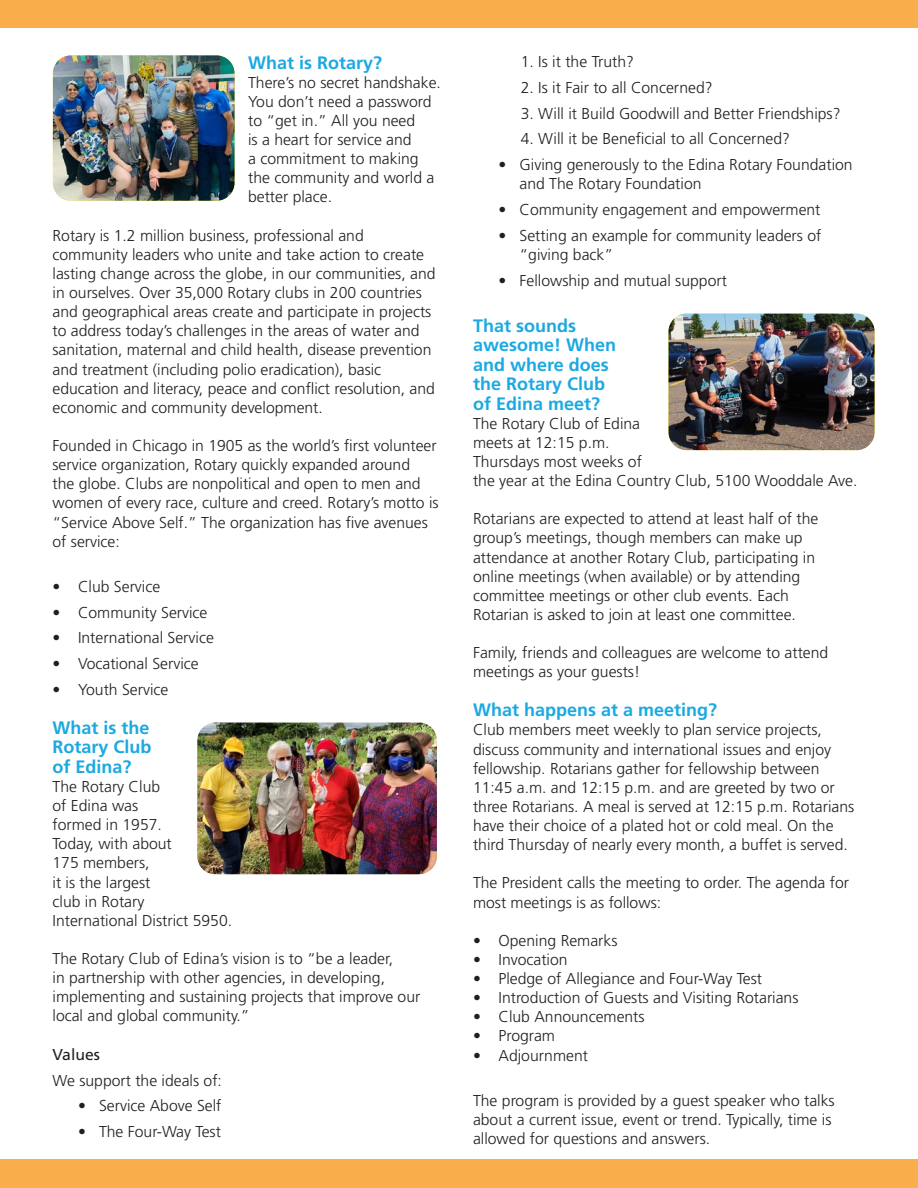
<style>
.page{position:relative;width:918px;height:1188px;background:#fff}
.page>*{position:absolute;margin:0;border:0;box-sizing:border-box;transform-origin:0 0}
.t1{font:700 18px/19.5px "Frutiger LT Std";color:#1ca9e1;text-align:justify}
.t2{font:300 15.75px/19.2px "Frutiger LT Std";color:#231f20}
.t3{font:15.75px "Frutiger LT Std";color:#231f20}
</style>
<div class="page">
<div style="left:0;top:0;width:918px;height:28px;background:#faad4b"></div>
<img style="left:669px;top:314px;width:206px;height:136px">
<img style="left:53px;top:55px;width:182px;height:146px">
<img style="left:197px;top:723px;width:240px;height:151px">
<div style="left:0;top:1160px;width:918px;height:28px;background:#faad4b"></div>
<p class="t1" style="left:248px;top:53px;width:136px">What is Rotary?</p>
<p class="t2" style="left:248px;top:73px;width:194px">There’s no secret handshake.<br>You don’t need a password to “get in.” All you need<br>is a heart for service and<br>a commitment to making the community and world a better place.</p>
<p class="t2" style="left:53px;top:226px;width:385px">Rotary is 1.2 million business, professional and community leaders who unite and take action to create lasting change across the globe, in our communities, and in ourselves. Over 35,000 Rotary clubs in 200 countries and geographical areas create and participate in projects to address today’s challenges in the areas of water and sanitation, maternal and child health, disease prevention and treatment (including polio eradication), basic education and literacy, peace and conflict resolution, and economic and community development.</p>
<p class="t2" style="left:53px;top:436px;width:388px">Founded in Chicago in 1905 as the world’s first volunteer service organization, Rotary quickly expanded around<br>the globe. Clubs are nonpolitical and open to men and women of every race, culture and creed. Rotary’s motto is “Service Above Self.” The organization has five avenues of service:</p>
<p class="t2" style="left:53px;top:577px;width:109px">• Club Service</p>
<p class="t2" style="left:53px;top:603px;width:156px">• Community Service</p>
<p class="t2" style="left:53px;top:629px;width:163px">• International Service</p>
<p class="t2" style="left:53px;top:654px;width:148px">• Vocational Service</p>
<p class="t2" style="left:53px;top:680px;width:117px">• Youth Service</p>
<p class="t1" style="left:53px;top:718px;width:101px">What is the Rotary Club of Edina?</p>
<p class="t2" style="left:53px;top:777px;width:181px">The Rotary Club<br>of Edina was<br>formed in 1957.<br>Today, with about<br>175 members,<br>it is the largest<br>club in Rotary<br>International District 5950.</p>
<p class="t2" style="left:53px;top:949px;width:369px">The Rotary Club of Edina’s vision is to “be a leader,<br>in partnership with other agencies, in developing, implementing and sustaining projects that improve our local and global community.”</p>
<p class="t3" style="left:53px;top:1045px;width:49px">Values</p>
<p class="t2" style="left:53px;top:1071px;width:171px">We support the ideals of:</p>
<p class="t2" style="left:78px;top:1097px;width:145px">• Service Above Self</p>
<p class="t2" style="left:78px;top:1122px;width:144px">• The Four-Way Test</p>
<p class="t2" style="left:521px;top:52px;width:115px">1. Is it the Truth?</p>
<p class="t2" style="left:521px;top:78px;width:193px">2. Is it Fair to all Concerned?</p>
<p class="t2" style="left:521px;top:104px;width:321px">3. Will it Build Goodwill and Better Friendships?</p>
<p class="t2" style="left:521px;top:130px;width:271px">4. Will it be Beneficial to all Concerned?</p>
<p class="t2" style="left:520px;top:156px;width:335px;text-indent:-21px">• Giving generously to the Edina Rotary Foundation and The Rotary Foundation</p>
<p class="t2" style="left:499px;top:201px;width:324px">• Community engagement and empowerment</p>
<p class="t2" style="left:520px;top:226px;width:303px;text-indent:-21px">• Setting an example for community leaders of “giving back”</p>
<p class="t2" style="left:499px;top:271px;width:230px">• Fellowship and mutual support</p>
<p class="t1" style="left:473px;top:316px;width:145px;text-align:left">That sounds awesome! When and where does the Rotary Club of Edina meet?</p>
<p class="t2" style="left:473px;top:414px;width:386px">The Rotary Club of Edina<br>meets at 12:15 p.m.<br>Thursdays most weeks of<br>the year at the Edina Country Club, 5100 Wooddale Ave.</p>
<p class="t2" style="left:473px;top:510px;width:347px">Rotarians are expected to attend at least half of the group’s meetings, though members can make up attendance at another Rotary Club, participating in online meetings (when available) or by attending committee meetings or other club events. Each Rotarian is asked to join at least one committee.</p>
<p class="t2" style="left:473px;top:643px;width:357px">Family, friends and colleagues are welcome to attend meetings as your guests!</p>
<p class="t1" style="left:473px;top:700px;width:246px">What happens at a meeting?</p>
<p class="t2" style="left:473px;top:721px;width:383px">Club members meet weekly to plan service projects, discuss community and international issues and enjoy fellowship. Rotarians gather for fellowship between 11:45 a.m. and 12:15 p.m. and are greeted by two or three Rotarians. A meal is served at 12:15 p.m. Rotarians have their choice of a plated hot or cold meal. On the third Thursday of nearly every month, a buffet is served.</p>
<p class="t2" style="left:473px;top:874px;width:378px">The President calls the meeting to order. The agenda for most meetings is as follows:</p>
<p class="t2" style="left:473px;top:931px;width:146px">• Opening Remarks</p>
<p class="t2" style="left:473px;top:950px;width:96px">• Invocation</p>
<p class="t2" style="left:473px;top:969px;width:291px">• Pledge of Allegiance and Four-Way Test</p>
<p class="t2" style="left:473px;top:988px;width:327px">• Introduction of Guests and Visiting Rotarians</p>
<p class="t2" style="left:473px;top:1008px;width:173px">• Club Announcements</p>
<p class="t2" style="left:473px;top:1027px;width:84px">• Program</p>
<p class="t2" style="left:473px;top:1046px;width:117px">• Adjournment</p>
<p class="t2" style="left:473px;top:1091px;width:363px">The program is provided by a guest speaker who talks about a current issue, event or trend. Typically, time is allowed for questions and answers.</p>
</div>
